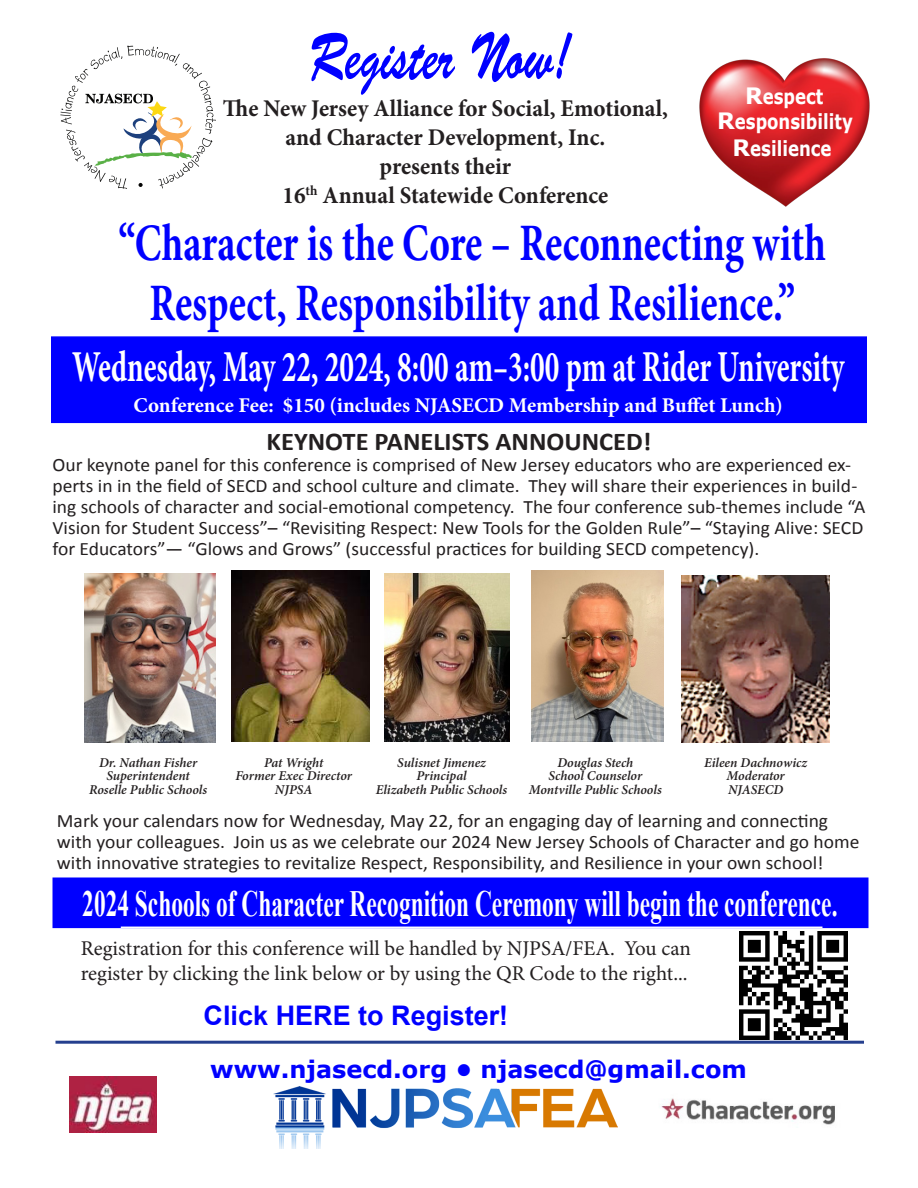
<style>
.page{position:relative;width:918px;height:1188px;background:#fff}
.page>*{position:absolute;margin:0;border:0;box-sizing:border-box;transform-origin:0 0}
.t1{font:700 52.65px "Minion Pro";color:#00f;scale:.74 1}
.t2{font:700 44.25px "Minion Pro";color:#fff;scale:.66 1}
.t3{font:700 37.05px "Times New Roman";color:#fff;scale:.63 1}
.t4{font:700 27px "Arial";color:#00f}
.t5{font:700 25.65px "Calibri";color:#231f20}
.t6{font:700 24px "Minion Pro";color:#231f20;scale:.96 1}
.t7{font:700 24px "Verdana";color:#00f}
.t8{font:21px "Minion Pro";color:#231f20}
.t9{font:700 21px "Minion Pro";color:#fff}
.t10{font:700 20.7px/24.8px "Verdana";color:#fff;text-align:center;scale:.8 1}
.t11{font:18.9px/21px "Calibri";color:#231f20}
.t12{font:italic 600 13.5px/13.5px "Minion Pro";letter-spacing:-.005em;color:#231f20;text-align:center}
.s1{font-size:22.5px}
</style>
<div class="page">
<div style="left:52px;top:878px;width:816px;height:50px;background:#00f;border:2px solid #00f"></div>
<div style="left:51px;top:336px;width:816px;height:87px;background:#00f;border:2px solid #00f"></div>
<svg style="left:60px;top:46px;width:156px;height:143px"></svg>
<svg style="left:311px;top:32px;width:261px;height:63px"></svg>
<hr style="left:121px;top:927px;width:701px;height:1px;background:#fff">
<img style="left:70px;top:1076px;width:87px;height:57px">
<img style="left:661px;top:1098px;width:174px;height:27px">
<img style="left:274px;top:1087px;width:343px;height:62px">
<img style="left:699px;top:58px;width:171px;height:149px">
<img style="left:740px;top:931px;width:108px;height:108px">
<hr style="left:56px;top:1041px;width:808px;height:3px;background:#253f8e">
<img style="left:532px;top:571px;width:132px;height:171px">
<img style="left:84px;top:574px;width:132px;height:168px">
<img style="left:385px;top:573px;width:124px;height:169px">
<img style="left:231px;top:571px;width:139px;height:171px">
<img style="left:682px;top:576px;width:148px;height:166px">
<p class="t6" style="left:223px;top:92px;width:465px">The New Jersey Alliance for Social, Emotional,</p>
<p class="t6" style="left:285px;top:120px;width:335px">and Character Development, Inc.</p>
<p class="t6" style="left:380px;top:149px;width:139px">presents their</p>
<p class="t6" style="left:283px;top:178px;width:341px">16<sup>th</sup> Annual Statewide Conference</p>
<p class="t10" style="left:717px;top:84px;width:171px"><span class="s1">R</span>espect<br><span class="s1">R</span>esponsibility</p>
<p class="t10" style="left:733px;top:136px;width:125px"><span class="s1">R</span>esilience</p>
<p class="t1" style="left:119px;top:206px;width:958px">“Character is the Core – Reconnecting with</p>
<p class="t1" style="left:149px;top:266px;width:874px">Respect, Responsibility and Resilience.”</p>
<p class="t2" style="left:72px;top:335px;width:1172px">Wednesday, May 22, 2024, 8:00 am–3:00 pm at Rider University</p>
<p class="t9" style="left:134px;top:391px;width:651px">Conference Fee: $150 (includes NJASECD Membership and Buffet Lunch)</p>
<p class="t5" style="left:267px;top:425px;width:386px">KEYNOTE PANELISTS ANNOUNCED!</p>
<p class="t11" style="left:52px;top:454px;width:814px">Our keynote panel for this conference is comprised of New Jersey educators who are experienced ex&shy;perts in in the field of SECD and school culture and climate. They will share their experiences in build&shy;ing schools of character and social-emotional competency. The four conference sub-themes include “A Vision for Student Success”– “Revisiting Respect: New Tools for the Golden Rule”– “Staying Alive: SECD for Educators”— “Glows and Grows” (successful practices for building SECD competency).</p>
<p class="t12" style="left:99px;top:756px;width:100px">Dr. Nathan Fisher</p>
<p class="t12" style="left:107px;top:769px;width:85px">Superintendent</p>
<p class="t12" style="left:89px;top:783px;width:120px">Roselle Public Schools</p>
<p class="t12" style="left:264px;top:756px;width:61px">Pat Wright</p>
<p class="t12" style="left:235px;top:769px;width:118px">Former Exec Director</p>
<p class="t12" style="left:275px;top:783px;width:39px">NJPSA</p>
<p class="t12" style="left:397px;top:756px;width:90px">Sulisnet Jimenez<br>Principal</p>
<p class="t12" style="left:376px;top:783px;width:133px">Elizabeth Public Schools</p>
<p class="t12" style="left:557px;top:756px;width:77px">Douglas Stech</p>
<p class="t12" style="left:549px;top:769px;width:95px">School Counselor</p>
<p class="t12" style="left:529px;top:783px;width:134px">Montville Public Schools</p>
<p class="t12" style="left:704px;top:756px;width:104px">Eileen Dachnowicz</p>
<p class="t12" style="left:727px;top:769px;width:60px">Moderator</p>
<p class="t12" style="left:728px;top:783px;width:57px">NJASECD</p>
<p class="t11" style="left:57px;top:810px;width:804px">Mark your calendars now for Wednesday, May 22, for an engaging day of learning and connecting with your colleagues. Join us as we celebrate our 2024 New Jersey Schools of Character and go home with innovative strategies to revitalize Respect, Responsibility, and Resilience in your own school!</p>
<p class="t3" style="left:82px;top:878px;width:1200px">2024 Schools of Character Recognition Ceremony will begin the conference.</p>
<p class="t8" style="left:81px;top:934px;width:612px">Registration for this conference will be handled by NJPSA/FEA. You can</p>
<p class="t8" style="left:81px;top:959px;width:609px">register by clicking the link below or by using the QR Code to the right...</p>
<p class="t4" style="left:204px;top:997px;width:306px">Click HERE to Register!</p>
<p class="t7" style="left:210px;top:1053px;width:538px">www.njasecd.org • njasecd@gmail.com</p>
</div>
